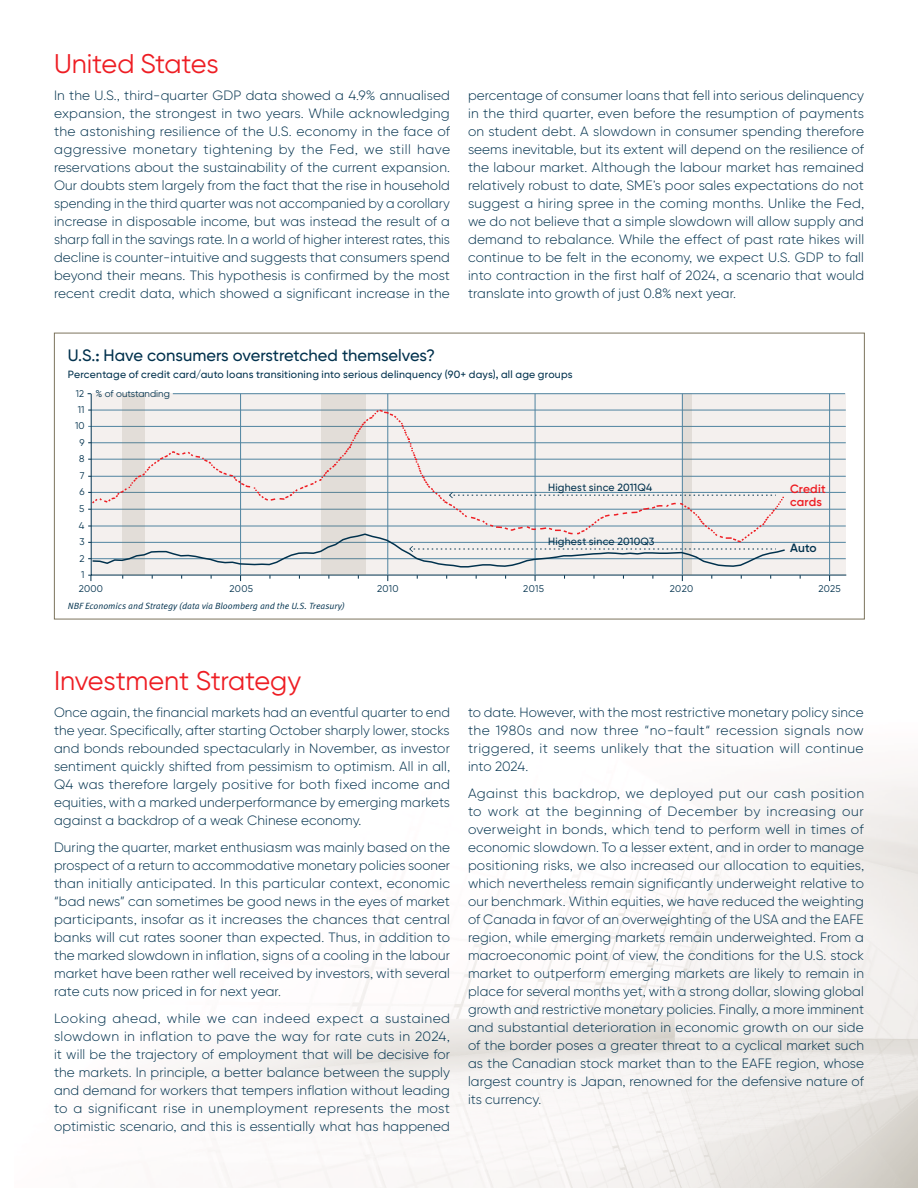
<style>
.page{position:relative;width:918px;height:1188px;background:#fff}
.page>*{position:absolute;margin:0;border:0;box-sizing:border-box;transform-origin:0 0}
.TITRE_NIVEAU_2{font:27px "Gilroy BN";letter-spacing:-.01em;color:#ee1d23}
.t1{font:500 16.5px "Gilroy BN";color:#00314d}
.TEXTE_COURANT_BN{font:300 13.5px/18px "Gilroy BN";letter-spacing:.01em;color:#00314d;text-align:justify}
.t2{font:600 12px/13.5px "Gilroy BN";letter-spacing:.01em;color:#ee1d23}
.t3{font:600 12px "Gilroy BN";color:#00314d}
.t4{font:500 10.5px "Gilroy BN";letter-spacing:.02em;color:#00314d}
.t5{font:9.75px/16.5px "Gilroy BN";letter-spacing:.03em;color:#00314d;text-align:justify}
.t6{font:9.75px "Gilroy BN";color:#00314d}
.t7{font:9.75px "Gilroy BN";letter-spacing:.03em;color:#00314d;scale:.96 1}
.t8{font:9px "Meta OT Norm Ita";color:#00314d}
</style>
<div class="page">
<img style="left:150px;top:775px;width:768px;height:413px">
<svg style="left:90px;top:394px;width:757px;height:182px;background:#e7e7e6"></svg>
<hr style="left:240px;top:394px;width:1px;height:181px;background:#5084a0">
<div style="left:122px;top:394px;width:22px;height:181px;background:#e2ddd8"></div>
<div style="left:321px;top:394px;width:45px;height:181px;background:#e2ddd8"></div>
<div style="left:682px;top:394px;width:10px;height:181px;background:#e2ddd8"></div>
<svg style="left:88px;top:575px;width:4px;height:6px"></svg>
<hr style="left:388px;top:394px;width:1px;height:181px;background:#5084a0">
<hr style="left:535px;top:394px;width:1px;height:181px;background:#5084a0">
<hr style="left:682px;top:394px;width:1px;height:181px;background:#5084a0">
<hr style="left:829px;top:394px;width:1px;height:181px;background:#5084a0">
<hr style="left:173px;top:393px;width:672px;height:1px;background:#5084a0">
<svg style="left:88px;top:408px;width:698px;height:160px;background:#e3e2e2"></svg>
<p class="TITRE_NIVEAU_2" style="left:54px;top:47px;width:166px">United States</p>
<p class="TEXTE_COURANT_BN" style="left:54px;top:86px;width:398px">In the U.S., third-quarter GDP data showed a 4.9% annualised expansion, the strongest in two years. While acknowledging the astonishing resilience of the U.S. economy in the face of aggressive monetary tightening by the Fed, we still have reservations about the sustainability of the current expansion.<br>Our doubts stem largely from the fact that the rise in household spending in the third quarter was not accompanied by a corollary increase in disposable income, but was instead the result of a sharp fall in the savings rate. In a world of higher interest rates, this decline is counter-intuitive and suggests that consumers spend beyond their means. This hypothesis is confirmed by the most recent credit data, which showed a significant increase in the</p>
<p class="TEXTE_COURANT_BN" style="left:468px;top:86px;width:398px">percentage of consumer loans that fell into serious delinquency in the third quarter, even before the resumption of payments on student debt. A slowdown in consumer spending therefore seems inevitable, but its extent will depend on the resilience of the labour market. Although the labour market has remained relatively robust to date, SME’s poor sales expectations do not suggest a hiring spree in the coming months. Unlike the Fed, we do not believe that a simple slowdown will allow supply and demand to rebalance. While the effect of past rate hikes will continue to be felt in the economy, we expect U.S. GDP to fall into contraction in the first half of 2024, a scenario that would translate into growth of just 0.8% next year.</p>
<p class="t1" style="left:68px;top:345px;width:369px">U.S.: Have consumers overstretched themselves?</p>
<p class="t4" style="left:68px;top:367px;width:506px">Percentage of credit card/auto loans transitioning into serious delinquency (90+ days), all age groups</p>
<p class="t7" style="left:76px;top:387px;width:10px">12</p>
<p class="t5" style="left:78px;top:401px;width:8px">11</p>
<p class="t5" style="left:75px;top:418px;width:11px">10</p>
<p class="t5" style="left:79px;top:434px;width:7px">9</p>
<p class="t5" style="left:79px;top:450px;width:7px">8</p>
<p class="t5" style="left:80px;top:467px;width:6px">7</p>
<p class="t5" style="left:79px;top:484px;width:7px">6</p>
<p class="t5" style="left:79px;top:500px;width:7px">5<br>4<br>3<br>2</p>
<p class="t5" style="left:81px;top:566px;width:5px">1</p>
<p class="t6" style="left:95px;top:387px;width:76px">% of outstanding</p>
<p class="t4" style="left:548px;top:480px;width:106px">Highest since 2011Q4</p>
<p class="t4" style="left:548px;top:535px;width:108px">Highest since 2010Q3</p>
<p class="t2" style="left:790px;top:482px;width:37px">Credit cards</p>
<p class="t3" style="left:790px;top:540px;width:28px">Auto</p>
<p class="t5" style="left:79px;top:580px;width:26px">2000</p>
<p class="t5" style="left:230px;top:580px;width:25px">2005</p>
<p class="t5" style="left:377px;top:580px;width:23px">2010</p>
<p class="t5" style="left:523px;top:580px;width:22px">2015</p>
<p class="t5" style="left:670px;top:580px;width:25px">2020</p>
<p class="t5" style="left:818px;top:580px;width:24px">2025</p>
<p class="t8" style="left:68px;top:600px;width:279px">NBF Economics and Strategy (data via Bloomberg and the U.S. Treasury)</p>
<p class="TITRE_NIVEAU_2" style="left:54px;top:664px;width:249px">Investment Strategy</p>
<p class="TEXTE_COURANT_BN" style="left:54px;top:703px;width:398px">Once again, the financial markets had an eventful quarter to end the year. Specifically, after starting October sharply lower, stocks and bonds rebounded spectacularly in November, as investor sentiment quickly shifted from pessimism to optimism. All in all, Q4 was therefore largely positive for both fixed income and equities, with a marked underperformance by emerging markets against a backdrop of a weak Chinese economy.</p>
<p class="TEXTE_COURANT_BN" style="left:54px;top:838px;width:398px">During the quarter, market enthusiasm was mainly based on the prospect of a return to accommodative monetary policies sooner than initially anticipated. In this particular context, economic “bad news” can sometimes be good news in the eyes of market participants, insofar as it increases the chances that central banks will cut rates sooner than expected. Thus, in addition to the marked slowdown in inflation, signs of a cooling in the labour market have been rather well received by investors, with several rate cuts now priced in for next year.</p>
<p class="TEXTE_COURANT_BN" style="left:54px;top:1009px;width:398px">Looking ahead, while we can indeed expect a sustained slowdown in inflation to pave the way for rate cuts in 2024, it will be the trajectory of employment that will be decisive for the markets. In principle, a better balance between the supply and demand for workers that tempers inflation without leading to a significant rise in unemployment represents the most optimistic scenario, and this is essentially what has happened</p>
<p class="TEXTE_COURANT_BN" style="left:468px;top:703px;width:397px">to date. However, with the most restrictive monetary policy since the 1980s and now three “no-fault“ recession signals now triggered, it seems unlikely that the situation will continue into 2024.</p>
<p class="TEXTE_COURANT_BN" style="left:468px;top:784px;width:398px">Against this backdrop, we deployed put our cash position to work at the beginning of December by increasing our overweight in bonds, which tend to perform well in times of economic slowdown. To a lesser extent, and in order to manage positioning risks, we also increased our allocation to equities, which nevertheless remain significantly underweight relative to our benchmark. Within equities, we have reduced the weighting of Canada in favor of an overweighting of the USA and the EAFE region, while emerging markets remain underweighted. From a macroeconomic point of view, the conditions for the U.S. stock market to outperform emerging markets are likely to remain in place for several months yet, with a strong dollar, slowing global growth and restrictive monetary policies. Finally, a more imminent and substantial deterioration in economic growth on our side of the border poses a greater threat to a cyclical market such as the Canadian stock market than to the EAFE region, whose largest country is Japan, renowned for the defensive nature of its currency.</p>
</div>
